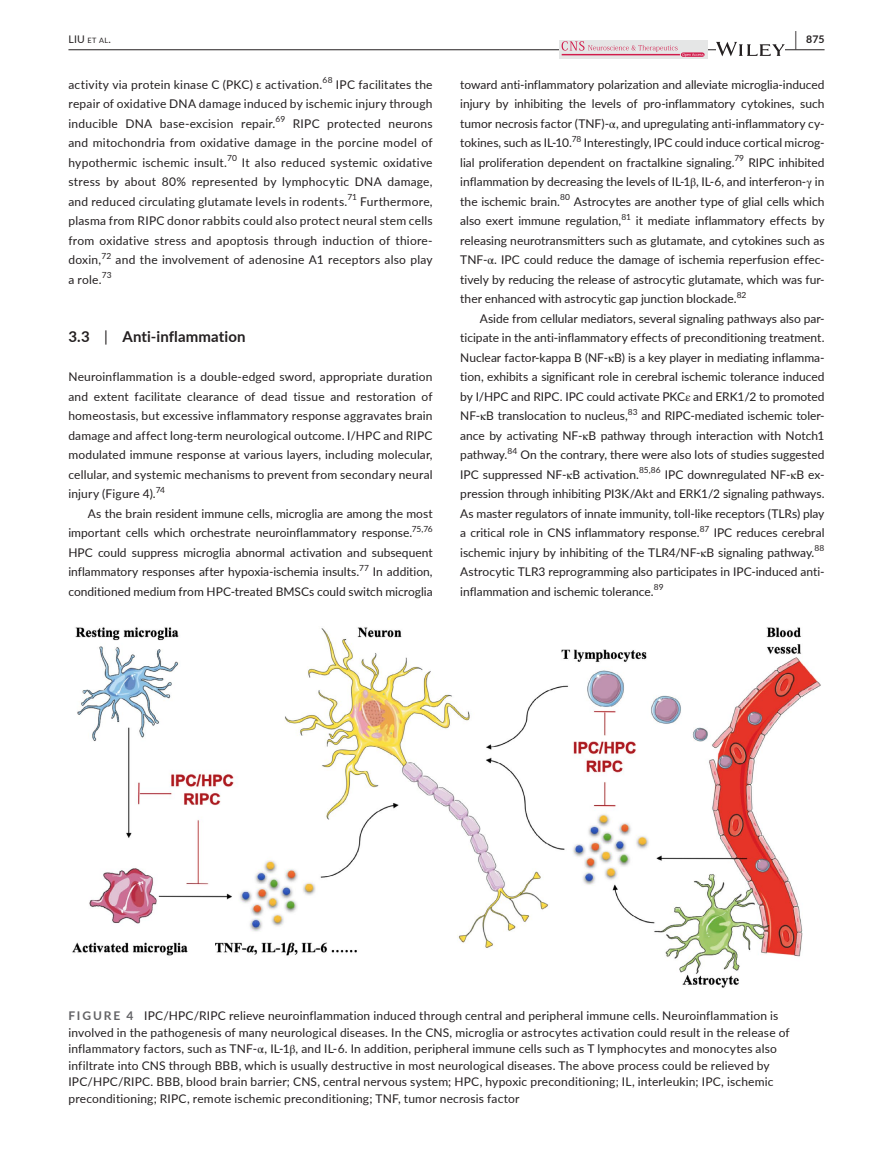
<style>
.page{position:relative;width:893px;height:1174px;background:#fff}
.page>*{position:absolute;margin:0;border:0;box-sizing:border-box;transform-origin:0 0}
.t1{font:700 15px "Lato";letter-spacing:.005em;color:#231f20}
.t2{font:12px/19.5px "Lato";letter-spacing:.01em;color:#231f20;text-align:justify}
.t3{font:10.5px "Lato";color:#231f20}
.t4{font:700 10.5px "Lato";color:#231f20}
.t5{font:8.4px "Lato";color:#231f20}
.s1{font-size:7.35px}
.s2{font-size:19.5px}
.s3{font-family:"STIX"}
.s4{font-weight:400}
.s5{font-weight:700;color:#636366}
</style>
<div class="page">
<hr style="left:68px;top:49px;width:756px;height:1px;background:#231f20">
<div style="left:559px;top:40px;width:149px;height:18px;background:#e5e6e6"></div>
<svg style="left:562px;top:41px;width:141px;height:16px"></svg>
<svg style="left:716px;top:42px;width:69px;height:14px"></svg>
<img style="left:72px;top:627px;width:749px;height:361px">
<p class="t3" style="left:68px;top:31px;width:44px">LIU <span class="s1">et al</span>.</p>
<p class="t4" style="left:795px;top:31px;width:31px"><span class="s2">|</span> 875</p>
<p class="t2" style="left:68px;top:74px;width:255px">activity via protein kinase C (PKC) activation.</p>
<p class="t5" style="left:323px;top:74px;width:12px">68</p>
<p class="t2" style="left:460px;top:74px;width:366px">toward anti-inflammatory polarization and alleviate microglia-induced injury by inhibiting the levels of pro-inflammatory cytokines, such tumor necrosis factor (TNF)-<span class="s3">α</span>, and upregulating anti-inflammatory cy&shy;tokines, such as IL-10.<sup>78</sup> Interestingly, IPC could induce cortical microg&shy;lial proliferation dependent on fractalkine signaling.</p>
<p class="t2" style="left:68px;top:74px;width:366px;text-indent:267px">IPC facilitates the repair of oxidative DNA damage induced by ischemic injury through inducible DNA base-excision repair.</p>
<p class="t5" style="left:276px;top:113px;width:11px">69</p>
<p class="t2" style="left:68px;top:113px;width:366px;text-indent:224px">RIPC protected neurons and mitochondria from oxidative damage in the porcine model of hypothermic ischemic insult.</p>
<p class="t5" style="left:227px;top:152px;width:11px">70</p>
<p class="t2" style="left:68px;top:152px;width:366px;text-indent:174px">It also reduced systemic oxidative stress by about 80% represented by lymphocytic DNA damage, and reduced circulating glutamate levels in rodents.</p>
<p class="t5" style="left:734px;top:152px;width:11px">79</p>
<p class="t2" style="left:460px;top:152px;width:366px;text-indent:288px">RIPC inhibited inflammation by decreasing the levels of IL-1<span class="s3">β</span>, IL-6, and interferon-<span class="s3">γ</span> in the ischemic brain.</p>
<p class="t5" style="left:560px;top:191px;width:11px">80</p>
<p class="t2" style="left:460px;top:191px;width:366px;text-indent:113px">Astrocytes are another type of glial cells which also exert immune regulation,</p>
<p class="t5" style="left:347px;top:191px;width:11px">71</p>
<p class="t2" style="left:68px;top:191px;width:366px;text-indent:292px">Furthermore, plasma from RIPC donor rabbits could also protect neural stem cells from oxidative stress and apoptosis through induction of thiore&shy;doxin,</p>
<p class="t5" style="left:621px;top:211px;width:11px">81</p>
<p class="t2" style="left:460px;top:210px;width:366px;text-indent:176px">it mediate inflammatory effects by releasing neurotransmitters such as glutamate, and cytokines such as TNF-<span class="s3">α</span>. IPC could reduce the damage of ischemia reperfusion effec&shy;tively by reducing the release of astrocytic glutamate, which was fur&shy;ther enhanced with astrocytic gap junction blockade.</p>
<p class="t5" style="left:101px;top:250px;width:11px">72</p>
<p class="t2" style="left:116px;top:249px;width:319px">and the involvement of adenosine A1 receptors also play</p>
<p class="t2" style="left:68px;top:269px;width:35px">a role.</p>
<p class="t5" style="left:102px;top:269px;width:11px">73</p>
<p class="t5" style="left:737px;top:289px;width:11px">82</p>
<p class="t2" style="left:460px;top:308px;width:366px;text-indent:20px">Aside from cellular mediators, several signaling pathways also par&shy;ticipate in the anti-inflammatory effects of preconditioning treatment.<br>Nuclear factor-kappa B (NF-<span class="s3">κ</span>B) is a key player in mediating inflamma&shy;tion, exhibits a significant role in cerebral ischemic tolerance induced by I/HPC and RIPC. IPC could activate PKC<span class="s3">ε</span> and ERK1/2 to promoted NF-<span class="s3">κ</span>B translocation to nucleus,</p>
<p class="t1" style="left:68px;top:326px;width:179px">3.3 <span class="s4">|</span> Anti-inflammation</p>
<p class="t2" style="left:68px;top:366px;width:366px">Neuroinflammation is a double-edged sword, appropriate duration and extent facilitate clearance of dead tissue and restoration of homeostasis, but excessive inflammatory response aggravates brain damage and affect long-term neurological outcome. I/HPC and RIPC modulated immune response at various layers, including molecular, cellular, and systemic mechanisms to prevent from secondary neural injury (Figure 4).</p>
<p class="t5" style="left:628px;top:406px;width:11px">83</p>
<p class="t2" style="left:460px;top:405px;width:366px;text-indent:181px">and RIPC-mediated ischemic toler&shy;ance by activating NF-<span class="s3">κ</span>B pathway through interaction with Notch1 pathway.</p>
<p class="t5" style="left:507px;top:445px;width:11px">84</p>
<p class="t2" style="left:460px;top:444px;width:366px;text-indent:60px">On the contrary, there were also lots of studies suggested<br>IPC suppressed NF-<span class="s3">κ</span>B activation.</p>
<p class="t5" style="left:639px;top:464px;width:23px">85,86</p>
<p class="t2" style="left:460px;top:464px;width:366px;text-indent:205px">IPC downregulated NF-<span class="s3">κ</span>B ex&shy;pression through inhibiting PI3K/Akt and ERK1/2 signaling pathways.<br>As master regulators of innate immunity, toll-like receptors (TLRs) play a critical role in CNS inflammatory response.</p>
<p class="t5" style="left:156px;top:484px;width:11px">74</p>
<p class="t2" style="left:68px;top:503px;width:366px;text-indent:20px">As the brain resident immune cells, microglia are among the most important cells which orchestrate neuroinflammatory response.</p>
<p class="t5" style="left:412px;top:523px;width:22px">75,76</p>
<p class="t2" style="left:68px;top:542px;width:366px">HPC could suppress microglia abnormal activation and subsequent inflammatory responses after hypoxia-ischemia insults.</p>
<p class="t5" style="left:700px;top:523px;width:11px">87</p>
<p class="t2" style="left:460px;top:522px;width:366px;text-indent:253px">IPC reduces cerebral ischemic injury by inhibiting of the TLR4/NF-<span class="s3">κ</span>B signaling pathway.</p>
<p class="t5" style="left:815px;top:542px;width:11px">88</p>
<p class="t2" style="left:460px;top:561px;width:366px">Astrocytic TLR3 reprogramming also participates in IPC-induced anti&shy;inflammation and ischemic tolerance.</p>
<p class="t5" style="left:359px;top:562px;width:11px">77</p>
<p class="t2" style="left:68px;top:561px;width:366px;text-align:right">In addition,<br>conditioned medium from HPC-treated BMSCs could switch microglia</p>
<p class="t5" style="left:654px;top:581px;width:11px">89</p>
<p class="t2" style="left:68px;top:1007px;width:723px;line-height:16.5px;text-align:left"><span class="s5">FIGURE 4</span> IPC/HPC/RIPC relieve neuroinflammation induced through central and peripheral immune cells. Neuroinflammation is involved in the pathogenesis of many neurological diseases. In the CNS, microglia or astrocytes activation could result in the release of inflammatory factors, such as TNF-<span class="s3">α</span>, IL-1<span class="s3">β</span>, and IL-6. In addition, peripheral immune cells such as T lymphocytes and monocytes also infiltrate into CNS through BBB, which is usually destructive in most neurological diseases. The above process could be relieved by IPC/HPC/RIPC. BBB, blood brain barrier; CNS, central nervous system; HPC, hypoxic preconditioning; IL, interleukin; IPC, ischemic preconditioning; RIPC, remote ischemic preconditioning; TNF, tumor necrosis factor</p>
</div>
